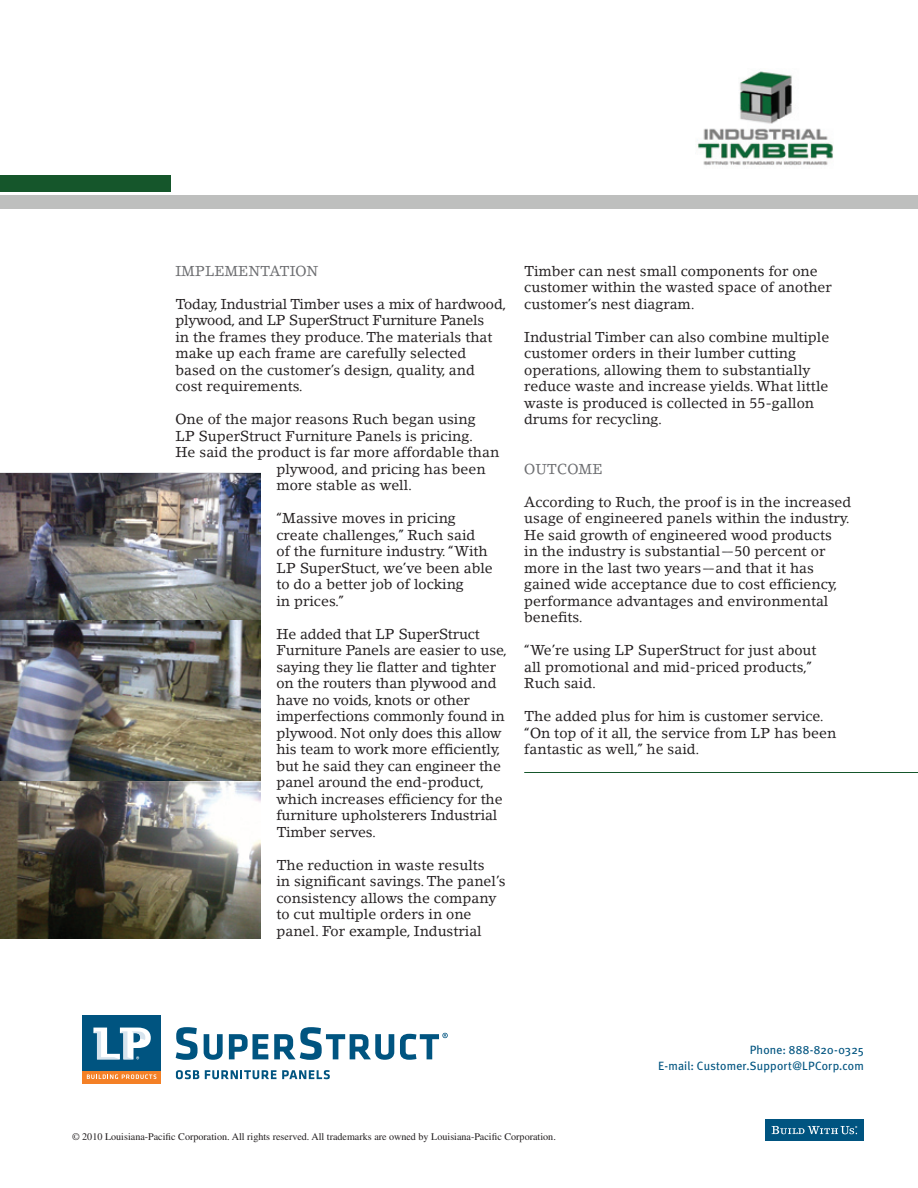
<style>
.page{position:relative;width:918px;height:1188px;background:#fff}
.page>*{position:absolute;margin:0;border:0;box-sizing:border-box;transform-origin:0 0}
.t1{font:14.25px/16.5px "Lino Letter";color:#231f20}
.t2{font:14.25px "Lino Letter";color:#6c6d70}
.Side_Column{font:12px "Meta Plus";letter-spacing:.01em;color:#005480}
.t3{font:10.2px "Times";color:#231f20}
</style>
<div class="page">
<div style="left:766px;top:1119px;width:98px;height:22px;background:#005480"></div>
<svg style="left:772px;top:1126px;width:85px;height:8px"></svg>
<div style="left:0;top:195px;width:918px;height:14px;background:#bebfbe"></div>
<div style="left:0;top:175px;width:171px;height:17px;background:#15562b"></div>
<hr style="left:524px;top:772px;width:394px;height:1px;background:#15562b">
<div style="left:82px;top:1070px;width:79px;height:13px;background:#f48026"></div>
<svg style="left:87px;top:1074px;width:69px;height:5px"></svg>
<div style="left:82px;top:1015px;width:79px;height:55px;background:#005480"></div>
<svg style="left:93px;top:1028px;width:58px;height:31px"></svg>
<svg style="left:176px;top:1027px;width:22px;height:33px"></svg>
<svg style="left:204px;top:1034px;width:19px;height:26px"></svg>
<svg style="left:229px;top:1034px;width:39px;height:25px"></svg>
<svg style="left:274px;top:1027px;width:120px;height:33px"></svg>
<svg style="left:400px;top:1033px;width:48px;height:27px"></svg>
<svg style="left:176px;top:1070px;width:23px;height:9px"></svg>
<svg style="left:205px;top:1070px;width:71px;height:9px"></svg>
<svg style="left:282px;top:1070px;width:48px;height:9px"></svg>
<img style="left:0;top:473px;width:260px;height:466px">
<img style="left:697px;top:71px;width:136px;height:95px">
<p class="t2" style="left:176px;top:262px;width:144px">IMPLEMENTATION</p>
<p class="t1" style="left:176px;top:295px;width:333px">Today, Industrial Timber uses a mix of hardwood, plywood, and LP SuperStruct Furniture Panels<br>in the frames they produce. The materials that make up each frame are carefully selected based on the customer’s design, quality, and<br>cost requirements.</p>
<p class="t1" style="left:176px;top:411px;width:302px">One of the major reasons Ruch began using</p>
<p class="t1" style="left:176px;top:427px;width:299px">LP SuperStruct Furniture Panels is pricing.</p>
<p class="t1" style="left:176px;top:444px;width:325px">He said the product is far more affordable than</p>
<p class="t1" style="left:277px;top:460px;width:211px">plywood, and pricing has been</p>
<p class="t1" style="left:277px;top:477px;width:137px">more stable as well.</p>
<p class="t1" style="left:277px;top:510px;width:218px">“Massive moves in pricing create challenges,” Ruch said<br>of the furniture industry. “With<br>LP SuperStuct, we’ve been able to do a better job of locking<br>in prices.”</p>
<p class="t1" style="left:277px;top:625px;width:232px">He added that LP SuperStruct<br>Furniture Panels are easier to use, saying they lie flatter and tighter on the routers than plywood and have no voids, knots or other imperfections commonly found in plywood. Not only does this allow his team to work more efficiently, but he said they can engineer the panel around the end-product, which increases efficiency for the furniture upholsterers Industrial<br>Timber serves.</p>
<p class="t1" style="left:277px;top:856px;width:231px">The reduction in waste results<br>in significant savings. The panel’s consistency allows the company to cut multiple orders in one panel. For example, Industrial</p>
<p class="t1" style="left:524px;top:262px;width:309px">Timber can nest small components for one customer within the wasted space of another customer’s nest diagram.</p>
<p class="t1" style="left:524px;top:328px;width:307px">Industrial Timber can also combine multiple customer orders in their lumber cutting operations, allowing them to substantially reduce waste and increase yields. What little waste is produced is collected in 55-gallon drums for recycling.</p>
<p class="t2" style="left:524px;top:460px;width:80px">OUTCOME</p>
<p class="t1" style="left:524px;top:493px;width:329px">According to Ruch, the proof is in the increased usage of engineered panels within the industry.<br>He said growth of engineered wood products<br>in the industry is substantial—50 percent or more in the last two years—and that it has gained wide acceptance due to cost efficiency, performance advantages and environmental benefits.</p>
<p class="t1" style="left:524px;top:642px;width:294px">“We’re using LP SuperStruct for just about all promotional and mid-priced products,”<br>Ruch said.</p>
<p class="t1" style="left:524px;top:708px;width:314px">The added plus for him is customer service. “On top of it all, the service from LP has been fantastic as well,” he said.</p>
<p class="Side_Column" style="left:750px;top:1043px;width:116px">Phone: 888-820-0325</p>
<p class="Side_Column" style="left:658px;top:1059px;width:207px">E-mail: Customer.Support@LPCorp.com</p>
<p class="t3" style="left:72px;top:1131px;width:485px">© 2010 Louisiana-Pacific Corporation. All rights reserved. All trademarks are owned by Louisiana-Pacific Corporation.</p>
</div>
